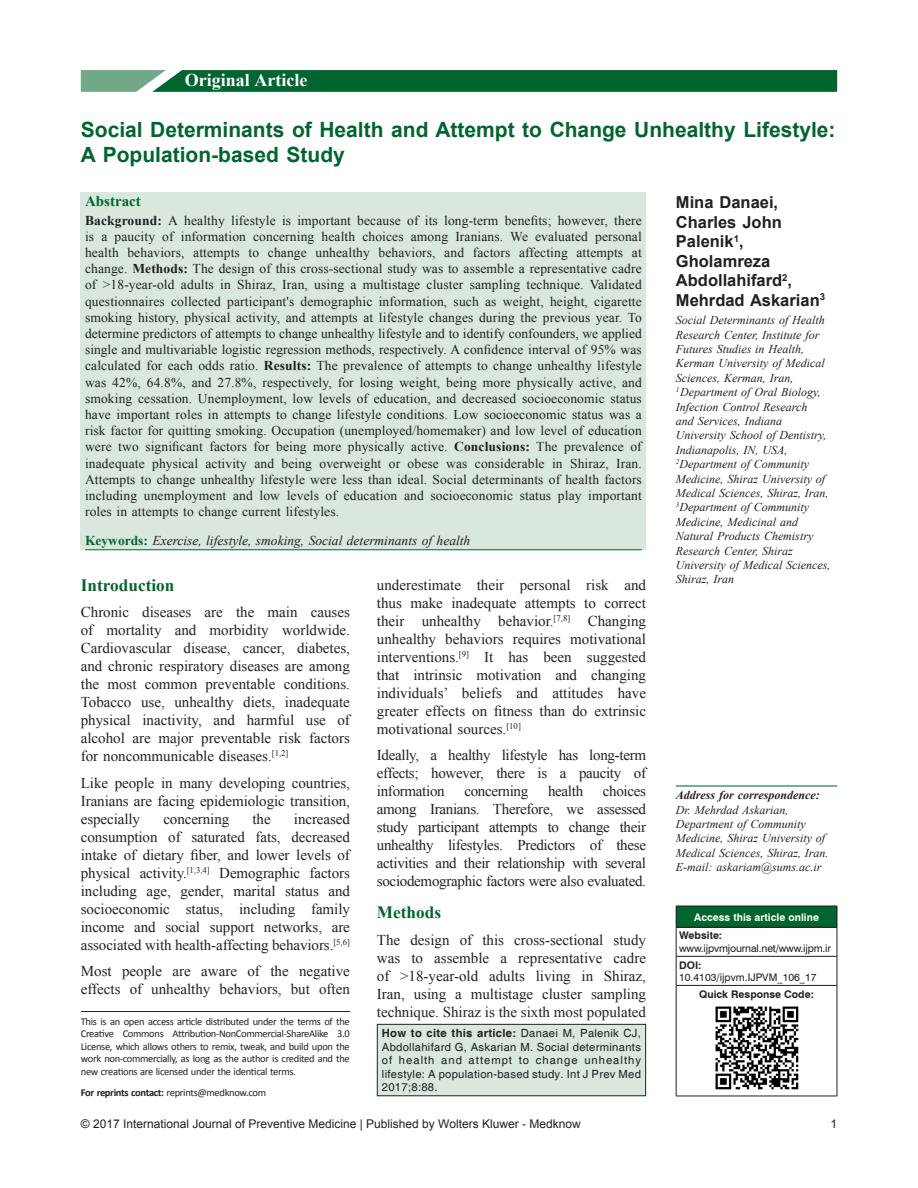
<style>
.page{position:relative;width:918px;height:1188px;background:#fff}
.page>*{position:absolute;margin:0;border:0;box-sizing:border-box;transform-origin:0 0}
.AT{font:700 21px/25.2px "Arial";color:#00652e}
.AH{font:700 18px "Times New Roman";color:#fff}
.t1{font:700 17.25px "Times New Roman";color:#00652e}
.AU{font:700 16.5px/19.5px "Arial";color:#231f20}
.TX{font:15px/18px "Times New Roman";letter-spacing:-.005em;color:#231f20;text-align:justify}
.ABSH{font:700 15px "Times New Roman";color:#00652e}
.ABS{font:13.5px/16.2px "Times New Roman";letter-spacing:.01em;color:#231f20;text-align:justify}
.KWD{font:italic 13.5px "Times New Roman";color:#231f20}
.AFF{font:italic 12px/14.4px "Times New Roman";color:#231f20}
.ADD{font:italic 12px/14.4px "Times New Roman";color:#231f20}
.t2{font:12px "Arial";color:#231f20}
.HTC{font:11.25px/13.5px "Helvetica";letter-spacing:.025em;color:#231f20;text-align:justify}
.TX-2{font:10.5px/12.6px "Calibri";letter-spacing:-.03em;color:#231f20;text-align:justify}
.Website{font:10.5px/12.6px "Swiss 721 BT";letter-spacing:-.015em;color:#231f20}
.DOI{font:10.5px/12.6px "Swiss 721 BT";color:#231f20}
.ATAO{font:700 10.5px "Swiss 721 BT";color:#fff}
.QRC{font:700 10.5px "Swiss 721 BT";color:#231f20}
.s1{font-weight:700}
.s2{font-weight:700;font-style:normal;color:#00652e}
</style>
<div class="page">
<hr style="left:676px;top:785px;width:161px;height:2px;background:#00652e">
<div style="left:81px;top:192px;width:565px;height:357px;background:#d9e7dd"></div>
<hr style="left:85px;top:549px;width:557px;height:1px;background:#00652e">
<svg style="left:81px;top:70px;width:756px;height:22px;background:#126f3c"></svg>
<hr style="left:81px;top:1011px;width:269px;height:1px;background:#231f20">
<div style="left:676px;top:906px;width:161px;height:21px;background:#00652e"></div>
<hr style="left:676px;top:927px;width:161px;height:1px;background:#231f20">
<hr style="left:676px;top:956px;width:161px;height:1px;background:#231f20">
<hr style="left:676px;top:985px;width:161px;height:1px;background:#231f20">
<hr style="left:676px;top:906px;width:161px;height:1px;background:#231f20">
<svg style="left:676px;top:906px;width:1px;height:79px"></svg>
<svg style="left:837px;top:906px;width:1px;height:79px"></svg>
<hr style="left:676px;top:986px;width:1px;height:110px;background:#231f20">
<hr style="left:837px;top:986px;width:1px;height:110px;background:#231f20">
<hr style="left:676px;top:1096px;width:161px;height:1px;background:#231f20">
<img style="left:715px;top:1006px;width:84px;height:84px">
<div style="left:377px;top:1024px;width:269px;height:72px;background:#d9e7dd"></div>
<div style="left:377px;top:1024px;width:269px;height:72px;border:1px solid #231f20"></div>
<p class="AH" style="left:185px;top:67px;width:124px">Original Article</p>
<p class="AT" style="left:81px;top:117px;width:756px">Social Determinants of Health and Attempt to Change Unhealthy Lifestyle:<br>A Population‑based Study</p>
<p class="ABSH" style="left:85px;top:190px;width:57px">Abstract</p>
<p class="ABS" style="left:85px;top:212px;width:558px"><span class="s1">Background:</span> A healthy lifestyle is important because of its long‑term benefits; however, there is a paucity of information concerning health choices among Iranians. We evaluated personal health behaviors, attempts to change unhealthy behaviors, and factors affecting attempts at change. <span class="s1">Methods:</span> The design of this cross‑sectional study was to assemble a representative cadre of &gt;18‑year‑old adults in Shiraz, Iran, using a multistage cluster sampling technique. Validated questionnaires collected participant's demographic information, such as weight, height, cigarette smoking history, physical activity, and attempts at lifestyle changes during the previous year. To determine predictors of attempts to change unhealthy lifestyle and to identify confounders, we applied single and multivariable logistic regression methods, respectively. A confidence interval of 95% was calculated for each odds ratio. <span class="s1">Results:</span> The prevalence of attempts to change unhealthy lifestyle was 42%, 64.8%, and 27.8%, respectively, for losing weight, being more physically active, and smoking cessation. Unemployment, low levels of education, and decreased socioeconomic status have important roles in attempts to change lifestyle conditions. Low socioeconomic status was a risk factor for quitting smoking. Occupation (unemployed/homemaker) and low level of education were two significant factors for being more physically active. <span class="s1">Conclusions:</span> The prevalence of inadequate physical activity and being overweight or obese was considerable in Shiraz, Iran.<br>Attempts to change unhealthy lifestyle were less than ideal. Social determinants of health factors including unemployment and low levels of education and socioeconomic status play important roles in attempts to change current lifestyles.</p>
<p class="KWD" style="left:85px;top:531px;width:387px"><span class="s2">Keywords:</span> Exercise, lifestyle, smoking, Social determinants of health</p>
<h1 class="t1" style="left:81px;top:573px;width:95px">Introduction</h1>
<p class="TX" style="left:81px;top:603px;width:271px">Chronic diseases are the main causes of mortality and morbidity worldwide.<br>Cardiovascular disease, cancer, diabetes, and chronic respiratory diseases are among the most common preventable conditions.<br>Tobacco use, unhealthy diets, inadequate physical inactivity, and harmful use of alcohol are major preventable risk factors for noncommunicable diseases.<sup>[1,2]</sup></p>
<p class="TX" style="left:81px;top:773px;width:271px">Like people in many developing countries, Iranians are facing epidemiologic transition, especially</p>
<p class="TX" style="left:81px;top:809px;width:271px;text-indent:213px">increased consumption of saturated fats, decreased intake of dietary fiber, and lower levels of physical activity.<sup>[1,3,4]</sup> Demographic factors including age, gender, marital status and socioeconomic status, including family income and social support networks, are associated with health‑affecting behaviors.<sup>[5,6]</sup></p>
<p class="TX" style="left:81px;top:962px;width:271px">Most people are aware of the negative effects of unhealthy behaviors, but often</p>
<p class="TX" style="left:163px;top:809px;width:67px">concerning</p>
<p class="TX" style="left:253px;top:809px;width:20px">the</p>
<p class="TX-2" style="left:81px;top:1015px;width:271px">This is an open access article distributed under the terms of the Creative Commons Attribution‑NonCommercial‑ShareAlike 3.0<br>License, which allows others to remix, tweak, and build upon the work non‑commercially, as long as the author is credited and the new creations are licensed under the identical terms.</p>
<p class="TX-2" style="left:81px;top:1086px;width:187px"><span class="s1">For reprints contact:</span> reprints@medknow.com</p>
<p class="TX" style="left:377px;top:575px;width:271px">underestimate their personal risk and thus make inadequate attempts to correct their unhealthy behavior.<sup>[7,8]</sup> Changing unhealthy behaviors requires motivational interventions.<sup>[9]</sup> It has been suggested that intrinsic motivation and changing individuals’ beliefs and attitudes have greater effects on fitness than do extrinsic motivational sources.<sup>[10]</sup></p>
<p class="TX" style="left:377px;top:746px;width:271px">Ideally, a healthy lifestyle has long‑term effects; however, there is a paucity of information</p>
<p class="TX" style="left:377px;top:782px;width:271px;text-indent:226px">choices among Iranians. Therefore, we assessed study participant attempts to change their unhealthy lifestyles. Predictors of these activities and their relationship with several sociodemographic factors were also evaluated.</p>
<h1 class="t1" style="left:377px;top:900px;width:66px">Methods</h1>
<p class="TX" style="left:377px;top:930px;width:271px">The design of this cross‑sectional study was to assemble a representative cadre of &gt;18‑year‑old adults living in Shiraz, Iran, using a multistage cluster sampling technique. Shiraz is the sixth most populated</p>
<p class="TX" style="left:464px;top:782px;width:65px">concerning</p>
<p class="TX" style="left:548px;top:782px;width:37px">health</p>
<p class="HTC" style="left:382px;top:1027px;width:261px"><span class="s1">How to cite this article:</span> Danaei M, Palenik CJ, Abdollahifard G, Askarian M. Social determinants of health and attempt to change unhealthy lifestyle: A population‑based study. Int J Prev Med 2017;8:88.</p>
<p class="AU" style="left:676px;top:193px;width:151px">Mina Danaei,<br>Charles John<br>Palenik<sup>1</sup>,<br>Gholamreza<br>Abdollahifard<sup>2</sup>,<br>Mehrdad Askarian<sup>3</sup></p>
<p class="AFF" style="left:676px;top:313px;width:156px">Social Determinants of Health<br>Research Center, Institute for<br>Futures Studies in Health,<br>Kerman University of Medical<br>Sciences, Kerman, Iran,<br><sup>1</sup> Department of Oral Biology,<br>Infection Control Research<br>and Services, Indiana<br>University School of Dentistry,<br>Indianapolis, IN, USA,<br><sup>2</sup>Department of Community<br>Medicine, Shiraz University of<br>Medical Sciences, Shiraz, Iran,<br><sup>3</sup>Department of Community<br>Medicine, Medicinal and<br>Natural Products Chemistry<br>Research Center, Shiraz<br>University of Medical Sciences,<br>Shiraz, Iran</p>
<p class="ADD" style="left:676px;top:788px;width:154px"><span class="s1">Address for correspondence:<br></span>Dr. Mehrdad Askarian,<br>Department of Community<br>Medicine, Shiraz University of<br>Medical Sciences, Shiraz, Iran.<br>E‑mail: askariam@sums.ac.ir</p>
<p class="ATAO" style="left:694px;top:910px;width:126px">Access this article online</p>
<p class="Website" style="left:679px;top:929px;width:153px"><span class="s1">Website: </span>www.ijpvmjournal.net/www.ijpm.ir</p>
<p class="DOI" style="left:679px;top:958px;width:139px"><span class="s1">DOI:<br></span>10.4103/ijpvm.IJPVM_106_17</p>
<p class="QRC" style="left:699px;top:987px;width:116px">Quick Response Code:</p>
<p class="t2" style="left:81px;top:1116px;width:501px">© 2017 International Journal of Preventive Medicine | Published by Wolters Kluwer - Medknow</p>
<p class="t2" style="left:830px;top:1116px;width:8px">1</p>
</div>
